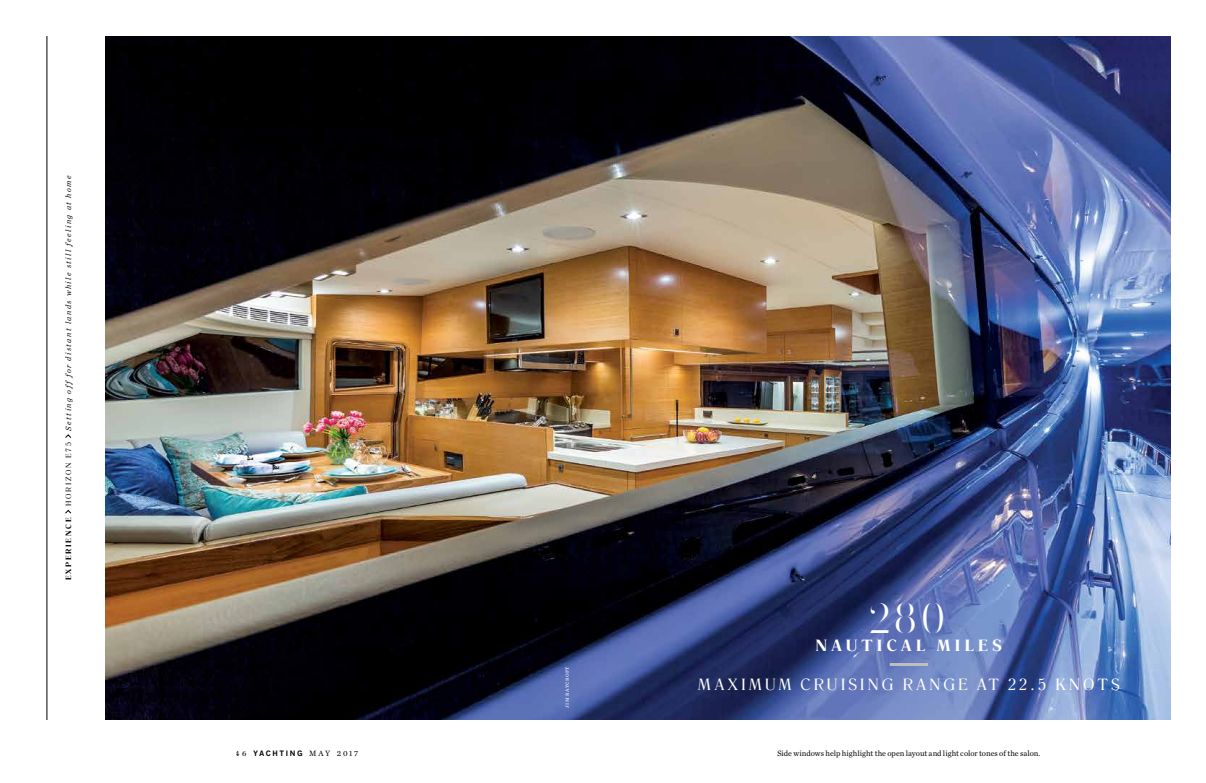
<style>
.page{position:relative;width:1206px;height:783px;background:#fff}
.page>*{position:absolute;margin:0;border:0;box-sizing:border-box;transform-origin:0 0}
.t1{font:43px "Volterra";color:#fff}
.t2{font:17px "Romana Boo";letter-spacing:.17em;color:#fff}
.t3{font:17px "Romana Dem";letter-spacing:.265em;color:#fff}
.t4{font:8px "Chronicle Text G1";letter-spacing:-.005em;color:#000}
.t5{font:italic 8px "Chronicle Text G1";letter-spacing:.185em;color:#000}
.t6{font:8px "Chronicle Text G1";letter-spacing:.22em;color:#000}
.t7{font:8px "Romana Dem";letter-spacing:.22em;color:#000}
.t8{font:8px "Romana Boo";letter-spacing:.22em;color:#000}
.t9{font:6px "Chronicle Text G1";letter-spacing:.07em;color:#fff}
.s1{font-family:"Benton Gothic";font-weight:700;font-size:7.4px}
</style>
<div class="page">
<img style="left:105px;top:36px;width:1066px;height:684px">
<hr style="left:890px;top:663px;width:38px;height:3px;background:#bcbec0">
<hr style="left:47px;top:36px;width:1px;height:684px;background:#000">
<svg style="left:65px;top:510px;width:6px;height:4px"></svg>
<svg style="left:65px;top:435px;width:6px;height:3px"></svg>
<p class="t5" style="left:62px;top:431px;width:257px;rotate:-90deg">Setting off for distant lands while still feeling at home</p>
<p class="t8" style="left:64px;top:506px;width:65px;rotate:-90deg">HORIZON E75</p>
<p class="t7" style="left:64px;top:580px;width:64px;rotate:-90deg">EXPERIENCE</p>
<p class="t9" style="left:562px;top:708px;width:43px;rotate:-90deg">jim raycroft</p>
<h1 class="t1" style="left:869px;top:592px;width:78px">280</h1>
<h2 class="t3" style="left:815px;top:636px;width:188px">NAUTICAL MILES</h2>
<h2 class="t2" style="left:698px;top:675px;width:424px">MAXIMUM CRUISING RANGE AT 22.5 KNOTS</h2>
<p class="t6" style="left:236px;top:747px;width:124px">46 <span class="s1">YACHTING</span> MAY 2017</p>
<p class="t4" style="left:777px;top:747px;width:264px">Side windows help highlight the open layout and light color tones of the salon.</p>
</div>
